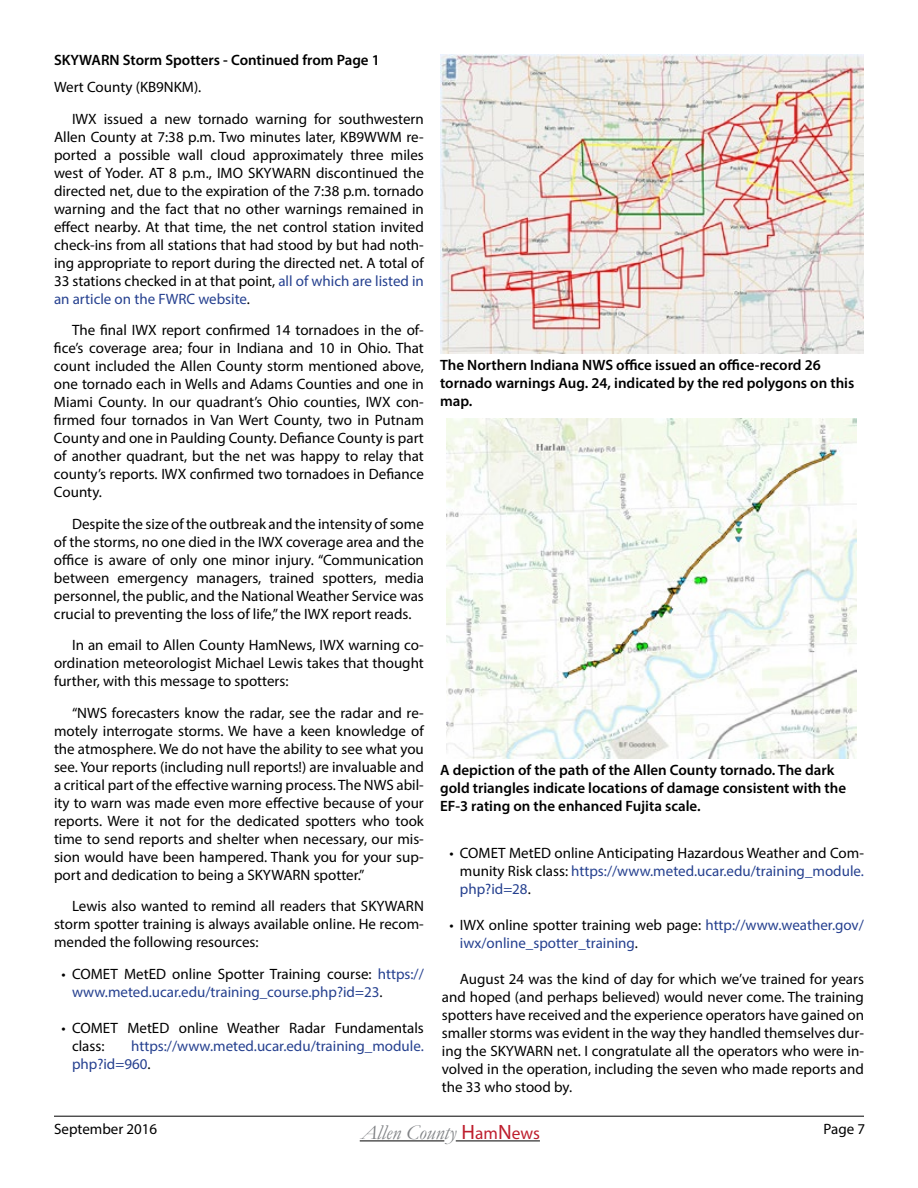
<style>
.page{position:relative;width:918px;height:1188px;background:#fff}
.page>*{position:absolute;margin:0;border:0;box-sizing:border-box;transform-origin:0 0}
.t1{font:italic 20.85px "Garamond";color:#808285}
.t2{font:15px/18px "Myriad Pro";color:#000;text-align:justify}
.t3{font:600 15px/18px "Myriad Pro";color:#000}
.t4{font:15px/18px "Myriad Pro";color:#25408f}
.s1{color:#25408f}
.s2{color:#000}
.s3{font-family:"Myriad Pro";font-style:normal;color:#be1e2d}
.s4{font-family:"Myriad Pro";font-style:normal;font-size:17.4px;color:#be1e2d}
</style>
<div class="page">
<hr style="left:360px;top:1140px;width:84px;height:1px;background:#000">
<hr style="left:456px;top:1140px;width:84px;height:1px;background:#000">
<hr style="left:54px;top:1116px;width:810px;height:1px;background:#000">
<img style="left:447px;top:418px;width:409px;height:341px">
<img style="left:440px;top:54px;width:424px;height:300px">
<p class="t3" style="left:54px;top:51px;width:327px">SKYWARN Storm Spotters - Continued from Page 1</p>
<p class="t2" style="left:72px;top:71px;width:353px;line-height:31.5px;text-indent:-18px">Wert County (KB9NKM).<br>IWX issued a new tornado warning for southwestern</p>
<p class="t2" style="left:54px;top:127px;width:371px">Allen County at 7:38 p.m. Two minutes later, KB9WWM re&shy;ported a possible wall cloud approximately three miles west of Yoder. AT 8 p.m., IMO SKYWARN discontinued the directed net, due to the expiration of the 7:38 p.m. tornado warning and the fact that no other warnings remained in effect nearby. At that time, the net control station invited check-ins from all stations that had stood by but had noth&shy;ing appropriate to report during the directed net. A total of 33 stations checked in at that point, <span class="s1">all of which are listed in an article on the FWRC website</span>.</p>
<p class="t2" style="left:54px;top:321px;width:371px;text-indent:18px">The final IWX report confirmed 14 tornadoes in the of&shy;fice’s coverage area; four in Indiana and 10 in Ohio. That count included the Allen County storm mentioned above, one tornado each in Wells and Adams Counties and one in Miami County. In our quadrant’s Ohio counties, IWX con&shy;firmed four tornados in Van Wert County, two in Putnam County and one in Paulding County. Defiance County is part of another quadrant, but the net was happy to relay that county’s reports. IWX confirmed two tornadoes in Defiance County.</p>
<p class="t2" style="left:54px;top:514px;width:371px;text-indent:18px">Despite the size of the outbreak and the intensity of some of the storms, no one died in the IWX coverage area and the office is aware of only one minor injury. “Communication between emergency managers, trained spotters, media personnel, the public, and the National Weather Service was crucial to preventing the loss of life,” the IWX report reads.</p>
<p class="t2" style="left:54px;top:636px;width:371px;text-indent:18px">In an email to Allen County HamNews, IWX warning co&shy;ordination meteorologist Michael Lewis takes that thought further, with this message to spotters:</p>
<p class="t2" style="left:54px;top:703px;width:371px;text-indent:18px">“NWS forecasters know the radar, see the radar and re&shy;motely interrogate storms. We have a keen knowledge of the atmosphere. We do not have the ability to see what you see. Your reports (including null reports!) are invaluable and a critical part of the effective warning process. The NWS abil&shy;ity to warn was made even more effective because of your reports. Were it not for the dedicated spotters who took time to send reports and shelter when necessary, our mis&shy;sion would have been hampered. Thank you for your sup&shy;port and dedication to being a SKYWARN spotter.”</p>
<p class="t2" style="left:54px;top:897px;width:371px;text-indent:18px">Lewis also wanted to remind all readers that SKYWARN storm spotter training is always available online. He recom&shy;mended the following resources:</p>
<p class="t4" style="left:72px;top:964px;width:353px;text-indent:-10px"><span class="s2">• COMET MetED online Spotter Training course:</span> https:// www.meted.ucar.edu/training_course.php?id=23<span class="s2">.</span></p>
<p class="t2" style="left:72px;top:1018px;width:353px;text-indent:-10px">• COMET MetED online Weather Radar Fundamentals class:</p>
<p class="t4" style="left:72px;top:1036px;width:353px;text-indent:59px">https://www.meted.ucar.edu/training_module. php?id=960<span class="s2">.</span></p>
<p class="t3" style="left:440px;top:356px;width:416px">The Northern Indiana NWS office issued an office-record 26 tornado warnings Aug. 24, indicated by the red polygons on this map.</p>
<p class="t3" style="left:440px;top:761px;width:408px">A depiction of the path of the Allen County tornado. The dark gold triangles indicate locations of damage consistent with the<br>EF-3 rating on the enhanced Fujita scale.</p>
<p class="t2" style="left:460px;top:844px;width:406px;text-indent:-10px">• COMET MetED online Anticipating Hazardous Weather and Com&shy;munity Risk class: <span class="s1">https://www.meted.ucar.edu/training_module. php?id=28</span>.</p>
<p class="t4" style="left:460px;top:916px;width:406px;text-indent:-10px"><span class="s2">• IWX online spotter training web page:</span> http://www.weather.gov/ iwx/online_spotter_training<span class="s2">.</span></p>
<p class="t2" style="left:442px;top:970px;width:424px;text-indent:18px">August 24 was the kind of day for which we’ve trained for years and hoped (and perhaps believed) would never come. The training spotters have received and the experience operators have gained on smaller storms was evident in the way they handled themselves dur&shy;ing the SKYWARN net. I congratulate all the operators who were in&shy;volved in the operation, including the seven who made reports and the 33 who stood by.</p>
<p class="t2" style="left:54px;top:1120px;width:105px">September 2016</p>
<h1 class="t1" style="left:361px;top:1118px;width:180px">Allen County <span class="s3">H</span><span class="s4">am</span><span class="s3">N</span><span class="s4">ews</span></h1>
<p class="t2" style="left:824px;top:1120px;width:43px">Page 7</p>
</div>
